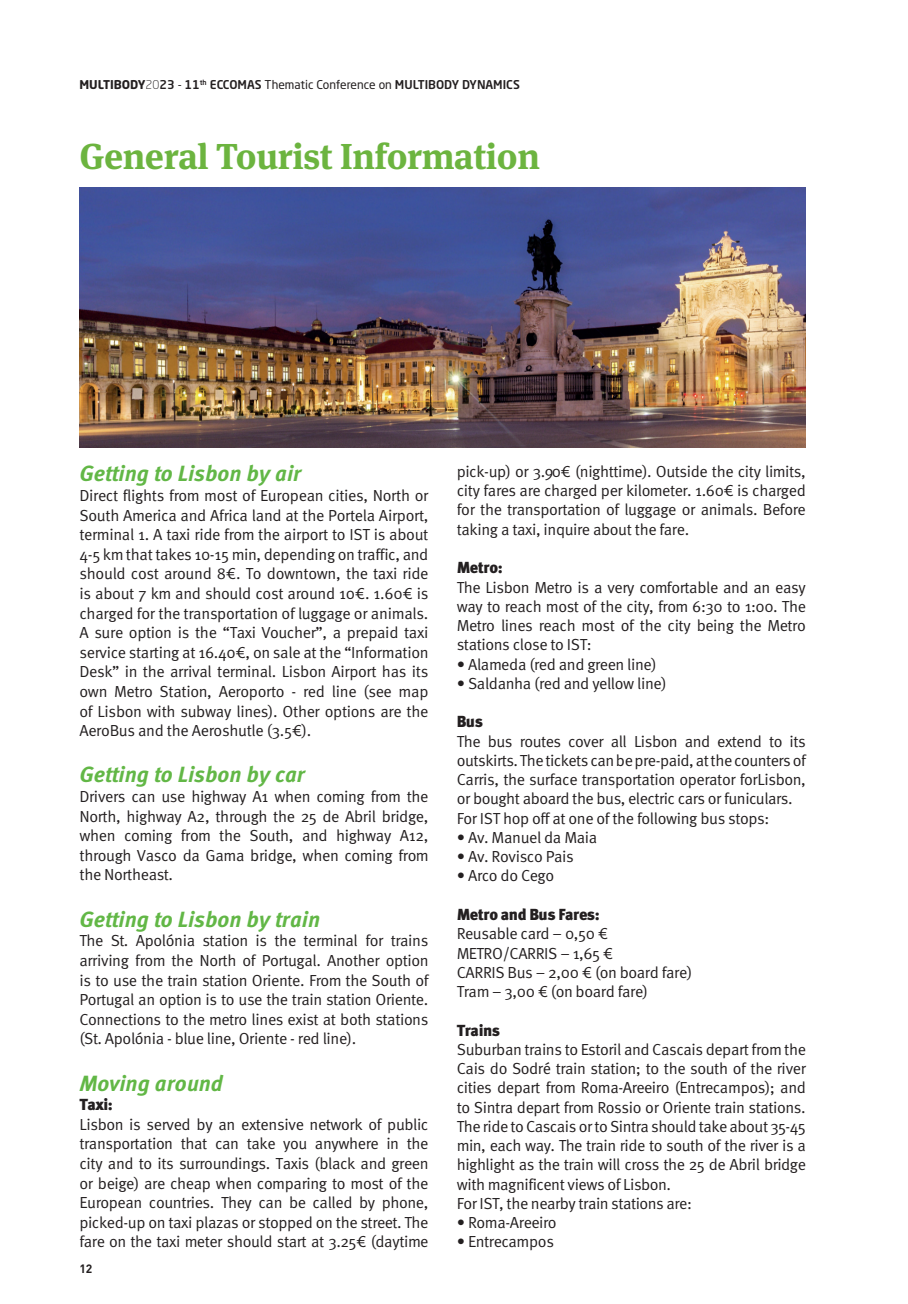
<style>
.page{position:relative;width:908px;height:1304px;background:#fff}
.page>*{position:absolute;margin:0;border:0;box-sizing:border-box;transform-origin:0 0}
.t1{font:700 36px "Meta Serif Pro";letter-spacing:-.01em;color:#6cb43f}
.t2{font:italic 700 22px "FF Meta Pro";color:#62b746}
.t3{font:16px/19.6px "FF Meta Pro";letter-spacing:-.025em;color:#231f20;text-align:justify}
.t4{font:900 16px "FF Meta Pro";letter-spacing:-.025em;color:#231f20}
.t5{font:500 12px "Neo Sans Std";color:#231f20}
.t6{font:700 12px "DIN Pro";color:#231f20}
.s1{font-weight:700}
.s2{font-weight:300}
.s3{font-weight:400}
</style>
<div class="page">
<img style="left:79px;top:187px;width:726px;height:261px">
<p class="t5" style="left:79px;top:77px;width:442px"><span class="s1">MULTIBODY</span><span class="s2">20</span>23 <span class="s3">-</span> 11<sup>th</sup> ECCOMAS <span class="s3">Thematic Conference on</span> MULTIBODY DYNAMICS</p>
<h1 class="t1" style="left:79px;top:128px;width:461px">General Tourist Information</h1>
<h2 class="t2" style="left:79px;top:457px;width:223px">Getting to Lisbon by air</h2>
<p class="t3" style="left:79px;top:485px;width:350px">Direct flights from most of European cities, North or South America and Africa land at the Portela Airport, terminal 1. A taxi ride from the airport to IST is about 4-5 km that takes 10-15 min, depending on traffic, and should cost around 8€. To downtown, the taxi ride is about 7 km and should cost around 10€. 1.60€ is charged for the transportation of luggage or animals.<br>A sure option is the “Taxi Voucher”, a prepaid taxi service starting at 16.40€, on sale at the “Information Desk” in the arrival terminal. Lisbon Airport has its own Metro Station, Aeroporto - red line (see map of Lisbon with subway lines). Other options are the AeroBus and the Aeroshutle (3.5€).</p>
<h2 class="t2" style="left:79px;top:757px;width:227px">Getting to Lisbon by car</h2>
<p class="t3" style="left:79px;top:786px;width:351px">Drivers can use highway A1 when coming from the North, highway A2, through the 25 de Abril bridge, when coming from the South, and highway A12, through Vasco da Gama bridge, when coming from the Northeast.</p>
<h2 class="t2" style="left:79px;top:902px;width:242px">Getting to Lisbon by train</h2>
<p class="t3" style="left:79px;top:930px;width:350px">The St. Apolónia station is the terminal for trains arriving from the North of Portugal. Another option is to use the train station Oriente. From the South of Portugal an option is to use the train station Oriente.<br>Connections to the metro lines exist at both stations (St. Apolónia - blue line, Oriente - red line).</p>
<h2 class="t2" style="left:79px;top:1066px;width:145px">Moving around</h2>
<p class="t4" style="left:79px;top:1092px;width:35px">Taxi:</p>
<p class="t3" style="left:79px;top:1113px;width:350px">Lisbon is served by an extensive network of public transportation that can take you anywhere in the city and to its surroundings. Taxis (black and green or beige) are cheap when comparing to most of the European countries. They can be called by phone, picked-up on taxi plazas or stopped on the street. The fare on the taxi meter should start at 3.25€ (daytime</p>
<p class="t6" style="left:79px;top:1261px;width:15px">12</p>
<p class="t3" style="left:456px;top:461px;width:350px">pick-up) or 3.90€ (nighttime). Outside the city limits, city fares are charged per kilometer. 1.60€ is charged for the transportation of luggage or animals. Before taking a taxi, inquire about the fare.</p>
<p class="t4" style="left:456px;top:555px;width:47px">Metro:</p>
<p class="t3" style="left:456px;top:576px;width:350px">The Lisbon Metro is a very comfortable and an easy way to reach most of the city, from 6:30 to 1:00. The Metro lines reach most of the city being the Metro stations close to IST:</p>
<p class="t3" style="left:456px;top:653px;width:201px">• Alameda (red and green line)</p>
<p class="t3" style="left:456px;top:672px;width:211px">• Saldanha (red and yellow line)</p>
<p class="t4" style="left:456px;top:709px;width:28px">Bus</p>
<p class="t3" style="left:456px;top:730px;width:350px;text-align:left">The bus routes cover all Lisbon and extend to its outskirts. The tickets can be pre-paid, at the counters of Carris, the surface transportation operator forLisbon, or bought aboard the bus, electric cars or funiculars.<br>For IST hop off at one of the following bus stops:</p>
<p class="t3" style="left:456px;top:827px;width:142px">• Av. Manuel da Maia</p>
<p class="t3" style="left:456px;top:846px;width:118px">• Av. Rovisco Pais</p>
<p class="t3" style="left:456px;top:865px;width:99px">• Arco do Cego</p>
<p class="t4" style="left:456px;top:902px;width:144px">Metro and Bus Fares:</p>
<p class="t3" style="left:456px;top:923px;width:237px;text-align:left">Reusable card – 0,50 €<br>METRO/CARRIS – 1,65 €<br>CARRIS Bus – 2,00 € (on board fare)<br>Tram – 3,00 € (on board fare)</p>
<p class="t4" style="left:456px;top:1017px;width:45px">Trains</p>
<p class="t3" style="left:456px;top:1039px;width:350px;text-align:left">Suburban trains to Estoril and Cascais depart from the Cais do Sodré train station; to the south of the river cities depart from Roma-Areeiro (Entrecampos); and to Sintra depart from Rossio or Oriente train stations.<br>The ride to Cascais or to Sintra should take about 35-45 min, each way. The train ride to south of the river is a highlight as the train will cross the 25 de Abril bridge with magnificent views of Lisbon.<br>For IST, the nearby train stations are:</p>
<p class="t3" style="left:456px;top:1212px;width:101px">• Roma-Areeiro</p>
<p class="t3" style="left:456px;top:1231px;width:99px">• Entrecampos</p>
</div>
